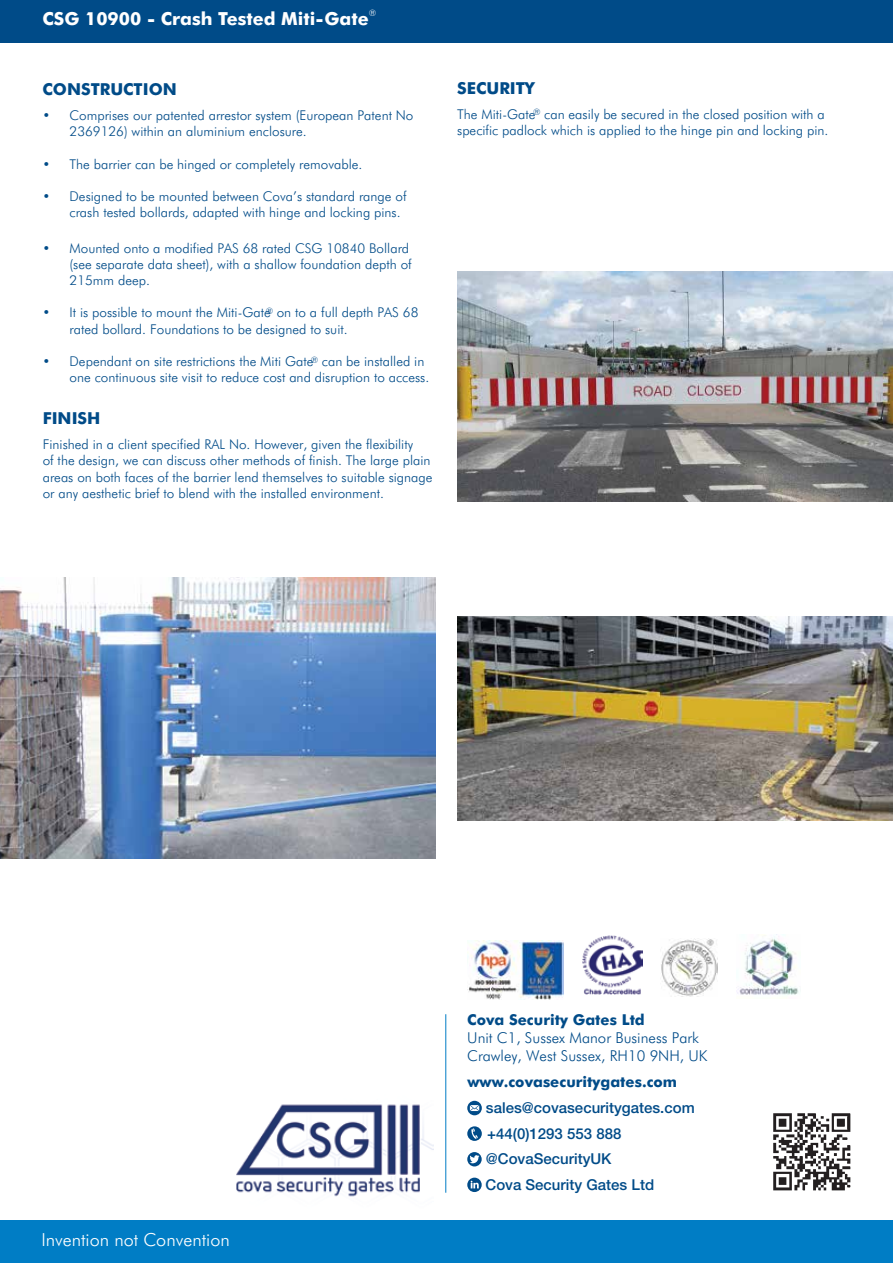
<style>
.page{position:relative;width:893px;height:1263px;background:#fff}
.page>*{position:absolute;margin:0;border:0;box-sizing:border-box;transform-origin:0 0}
.t1{font:700 18px "Futura BT";color:#fff}
.t2{font:300 18px "Futura BT";color:#fff}
.t3{font:700 16.5px "Futura BT";color:#004b88}
.t4{font:500 15px "Helvetica Neue";color:#004b88}
.t5{font:300 15px/18px "Futura BT";color:#004b88}
.t6{font:700 15px "Futura BT";color:#004b88}
.t7{font:300 13.5px/16.2px "Futura BT";color:#004b88}
.t8{font:300 9px "Futura BT";color:#fff}
</style>
<div class="page">
<div style="left:0;top:1220px;width:893px;height:43px;background:#007dc5"></div>
<div style="left:0;top:0;width:893px;height:42px;background:#004b88"></div>
<img style="left:457px;top:272px;width:436px;height:229px">
<img style="left:0;top:578px;width:436px;height:280px">
<img style="left:457px;top:616px;width:436px;height:204px">
<img style="left:236px;top:1104px;width:198px;height:93px">
<img style="left:773px;top:1113px;width:78px;height:78px">
<hr style="left:445px;top:1014px;width:1px;height:179px;background:#007dc5">
<svg style="left:467px;top:1177px;width:15px;height:15px"></svg>
<svg style="left:467px;top:1152px;width:15px;height:14px"></svg>
<svg style="left:467px;top:1126px;width:15px;height:15px"></svg>
<svg style="left:467px;top:1101px;width:15px;height:14px"></svg>
<img style="left:661px;top:938px;width:57px;height:58px">
<img style="left:468px;top:940px;width:96px;height:59px">
<img style="left:737px;top:934px;width:62px;height:61px">
<img style="left:583px;top:935px;width:59px;height:60px">
<h1 class="t1" style="left:43px;top:7px;width:328px">CSG 10900 - Crash Tested Miti-Gate</h1>
<p class="t8" style="left:369px;top:7px;width:9px">®</p>
<p class="t3" style="left:43px;top:79px;width:136px">CONSTRUCTION</p>
<p class="t7" style="left:70px;top:107px;width:345px;text-indent:-27px">• Comprises our patented arrestor system (European Patent No<br>2369126) within an aluminium enclosure.</p>
<p class="t7" style="left:43px;top:156px;width:321px">• The barrier can be hinged or completely removable.</p>
<p class="t7" style="left:70px;top:188px;width:338px;text-indent:-27px">• Designed to be mounted between Cova’s standard range of crash tested bollards, adapted with hinge and locking pins.</p>
<p class="t7" style="left:70px;top:240px;width:344px;text-indent:-27px">• Mounted onto a modified PAS 68 rated CSG 10840 Bollard (see separate data sheet), with a shallow foundation depth of<br>215mm deep.</p>
<p class="t7" style="left:70px;top:304px;width:350px;text-indent:-27px">• It is possible to mount the Miti-Gate<sup>®</sup> on to a full depth PAS 68 rated bollard. Foundations to be designed to suit.</p>
<p class="t7" style="left:70px;top:353px;width:361px;text-indent:-27px">• Dependant on site restrictions the Miti Gate<sup>®</sup> can be installed in one continuous site visit to reduce cost and disruption to access.</p>
<p class="t3" style="left:43px;top:408px;width:59px">FINISH</p>
<p class="t7" style="left:43px;top:436px;width:391px">Finished in a client specified RAL No. However, given the flexibility<br>of the design, we can discuss other methods of finish. The large plain areas on both faces of the barrier lend themselves to suitable signage or any aesthetic brief to blend with the installed environment.</p>
<p class="t3" style="left:457px;top:78px;width:79px">SECURITY</p>
<p class="t7" style="left:457px;top:106px;width:373px">The Miti-Gate<sup>®</sup> can easily be secured in the closed position with a specific padlock which is applied to the hinge pin and locking pin.</p>
<h1 class="t2" style="left:41px;top:1229px;width:190px">Invention not Convention</h1>
<p class="t6" style="left:467px;top:1010px;width:179px">Cova Security Gates Ltd</p>
<p class="t5" style="left:467px;top:1028px;width:242px">Unit C1, Sussex Manor Business Park<br>Crawley, West Sussex, RH10 9NH, UK</p>
<p class="t6" style="left:468px;top:1072px;width:211px">www.covasecuritygates.com</p>
<p class="t4" style="left:486px;top:1099px;width:210px">sales@covasecuritygates.com</p>
<p class="t4" style="left:487px;top:1124px;width:136px">+44(0)1293 553 888</p>
<p class="t4" style="left:486px;top:1150px;width:127px">@CovaSecurityUK</p>
<p class="t4" style="left:485px;top:1175px;width:170px">Cova Security Gates Ltd</p>
</div>
